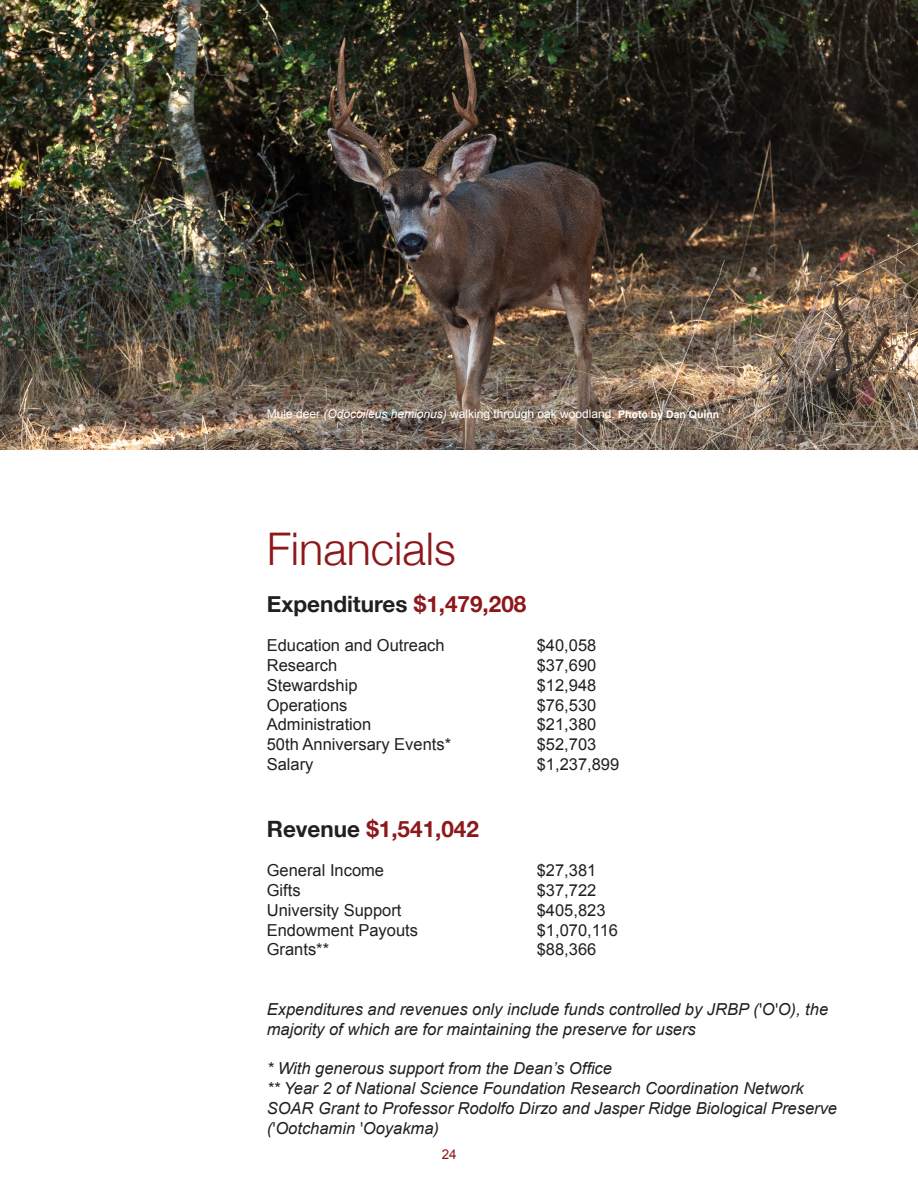
<style>
.page{position:relative;width:918px;height:1188px;background:#fff}
.page>*{position:absolute;margin:0;border:0;box-sizing:border-box;transform-origin:0 0}
.t1{font:300 45px "Helvetica Neue";color:#8d181b}
.Subhead{font:700 22.5px "Helvetica Neue";color:#231f20}
.Subhead-2{font:700 22.5px "Helvetica Neue";color:#8d181b}
.Copy{font:italic 16.5px/19.8px "Arial";color:#231f20}
.Copy-2{font:16.5px "Arial";color:#231f20}
.t2{font:13.5px "Arial";color:#8d181b}
.Captions{font:12px "Arial";color:#fff}
.s1{font-style:italic}
.s2{font-weight:700;font-size:10.5px}
.s3{color:#8d181b}
.s4{color:#231f20}
.s5{font-family:"Helvetica";font-style:normal}
</style>
<div class="page">
<img style="left:0;top:0;width:918px;height:450px">
<p class="Captions" style="left:267px;top:405px;width:454px">Mule deer <span class="s1">(Odocoileus hemionus)</span> walking through oak woodland. <span class="s2">Photo by Dan Quinn</span></p>
<p class="t1" style="left:267px;top:512px;width:191px">Financials</p>
<p class="Subhead" style="left:267px;top:586px;width:261px">Expenditures <span class="s3">$1,479,208</span></p>
<p class="Copy-2" style="left:267px;top:635px;width:179px">Education and Outreach</p>
<p class="Copy-2" style="left:537px;top:635px;width:61px">$40,058</p>
<p class="Copy-2" style="left:267px;top:654px;width:72px">Research</p>
<p class="Copy-2" style="left:537px;top:654px;width:61px">$37,690</p>
<p class="Copy-2" style="left:267px;top:674px;width:92px">Stewardship</p>
<p class="Copy-2" style="left:537px;top:674px;width:61px">$12,948</p>
<p class="Copy-2" style="left:267px;top:694px;width:82px">Operations</p>
<p class="Copy-2" style="left:537px;top:694px;width:61px">$76,530</p>
<p class="Copy-2" style="left:267px;top:714px;width:106px">Administration</p>
<p class="Copy-2" style="left:537px;top:714px;width:61px">$21,380</p>
<p class="Copy-2" style="left:267px;top:734px;width:186px">50th Anniversary Events*</p>
<p class="Copy-2" style="left:537px;top:734px;width:61px">$52,703</p>
<p class="Copy-2" style="left:267px;top:753px;width:48px">Salary</p>
<p class="Copy-2" style="left:537px;top:753px;width:84px">$1,237,899</p>
<p class="Subhead-2" style="left:267px;top:811px;width:214px"><span class="s4">Revenue</span> $1,541,042</p>
<p class="Copy-2" style="left:267px;top:860px;width:119px">General Income</p>
<p class="Copy-2" style="left:537px;top:860px;width:61px">$27,381</p>
<p class="Copy-2" style="left:267px;top:879px;width:35px">Gifts</p>
<p class="Copy-2" style="left:537px;top:879px;width:61px">$37,722</p>
<p class="Copy-2" style="left:267px;top:899px;width:136px">University Support</p>
<p class="Copy-2" style="left:537px;top:899px;width:70px">$405,823</p>
<p class="Copy-2" style="left:267px;top:919px;width:153px">Endowment Payouts</p>
<p class="Copy-2" style="left:537px;top:919px;width:83px">$1,070,116</p>
<p class="Copy-2" style="left:267px;top:939px;width:64px">Grants**</p>
<p class="Copy-2" style="left:537px;top:939px;width:61px">$88,366</p>
<p class="Copy" style="left:267px;top:999px;width:563px">Expenditures and revenues only include funds controlled by JRBP (<span class="s5">'</span>O<span class="s5">'</span>O), the majority of which are for maintaining the preserve for users</p>
<p class="Copy" style="left:267px;top:1059px;width:347px">* With generous support from the Dean’s Office</p>
<p class="Copy" style="left:267px;top:1079px;width:572px">** Year 2 of National Science Foundation Research Coordination Network<br>SOAR Grant to Professor Rodolfo Dirzo and Jasper Ridge Biological Preserve (<span class="s5">'</span>Ootchamin <span class="s5">'</span>Ooyakma)</p>
<p class="t2" style="left:442px;top:1145px;width:17px">24</p>
</div>
